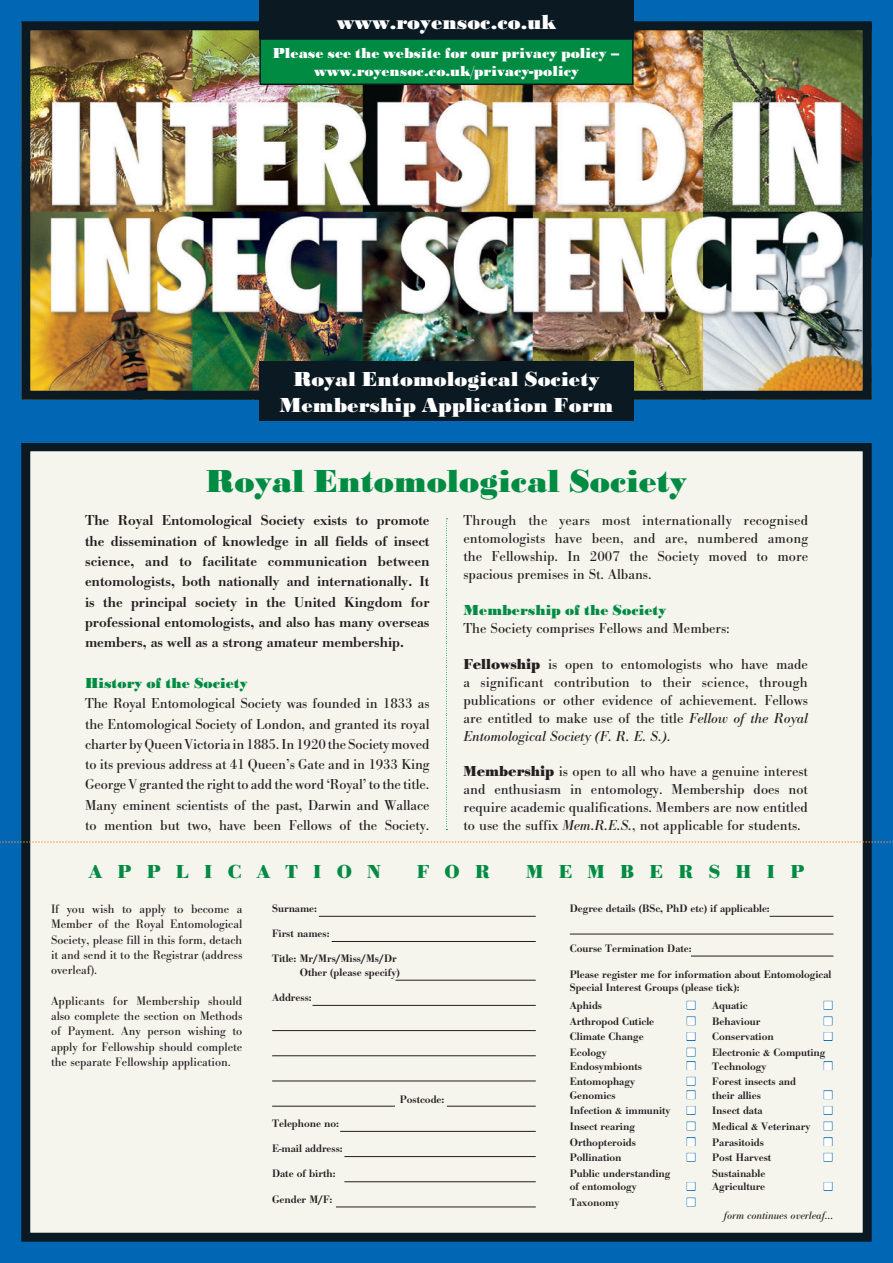
<style>
.page{position:relative;width:893px;height:1263px;background:#0166b3}
.page>*{position:absolute;margin:0;border:0;box-sizing:border-box;transform-origin:0 0}
.t1{font:33px "Bodoni D Blac";color:#008b43}
.t2{font:21px "Bodoni D Blac";color:#fff}
.t3{font:700 19.5px "Bodoni Ant T";letter-spacing:.785em;color:#008b43}
.t4{font:15px/17.9px "Bodoni Ant T";color:#231f20;text-align:justify}
.t5{font:600 15px/20.2px "Bodoni Ant T";color:#231f20;text-align:justify}
.t6{font:15px/18px "Bodoni D Blac";color:#fff;text-align:center}
.t7{font:15px "Bodoni D Blac";color:#008b43}
.t8{font:12.75px/15.3px "Bodoni Ant T";color:#231f20;text-align:justify}
.t9{font:600 11.25px/13.5px "Bodoni Ant T";color:#231f20;text-align:right}
.t10{font:italic 11.25px "Bodoni Ant T";color:#231f20}
.t11{font:11.25px "Zapf Dingbats ITC";color:#fff}
.s1{font-weight:700}
.s2{font-style:italic}
.s3{color:#fff}
</style>
<div class="page">
<div style="left:21px;top:442px;width:851px;height:800px;background:#f5f4ed;border:9px solid #0b1a22"></div>
<hr style="left:319px;top:916px;width:217px;height:1px;background:#231f20">
<hr style="left:332px;top:941px;width:204px;height:1px;background:#231f20">
<hr style="left:395px;top:980px;width:141px;height:1px;background:#231f20">
<hr style="left:313px;top:1005px;width:223px;height:1px;background:#231f20">
<hr style="left:272px;top:1030px;width:264px;height:1px;background:#231f20">
<hr style="left:272px;top:1055px;width:264px;height:1px;background:#231f20">
<hr style="left:272px;top:1081px;width:264px;height:1px;background:#231f20">
<hr style="left:272px;top:1106px;width:264px;height:1px;background:#231f20">
<hr style="left:340px;top:1131px;width:196px;height:1px;background:#231f20">
<hr style="left:344px;top:1156px;width:192px;height:1px;background:#231f20">
<hr style="left:344px;top:1181px;width:192px;height:1px;background:#231f20">
<hr style="left:336px;top:1207px;width:200px;height:1px;background:#231f20">
<hr style="left:770px;top:916px;width:63px;height:1px;background:#231f20">
<hr style="left:570px;top:934px;width:263px;height:1px;background:#231f20">
<hr style="left:691px;top:956px;width:142px;height:1px;background:#231f20">
<div style="left:687px;top:1001px;width:8px;height:8px;border:1px solid #0166b3"></div>
<div style="left:824px;top:1001px;width:8px;height:8px;border:1px solid #0166b3"></div>
<div style="left:687px;top:1032px;width:8px;height:9px;border:1px solid #0166b3"></div>
<div style="left:824px;top:1032px;width:8px;height:9px;border:1px solid #0166b3"></div>
<div style="left:687px;top:1061px;width:8px;height:9px;border:1px solid #0166b3"></div>
<div style="left:824px;top:1061px;width:8px;height:9px;border:1px solid #0166b3"></div>
<div style="left:687px;top:1077px;width:8px;height:8px;border:1px solid #0166b3"></div>
<div style="left:687px;top:1090px;width:8px;height:9px;border:1px solid #0166b3"></div>
<div style="left:824px;top:1090px;width:8px;height:9px;border:1px solid #0166b3"></div>
<div style="left:687px;top:1106px;width:8px;height:9px;border:1px solid #0166b3"></div>
<div style="left:824px;top:1106px;width:8px;height:9px;border:1px solid #0166b3"></div>
<div style="left:687px;top:1137px;width:8px;height:9px;border:1px solid #0166b3"></div>
<div style="left:824px;top:1137px;width:8px;height:9px;border:1px solid #0166b3"></div>
<div style="left:687px;top:1153px;width:8px;height:8px;border:1px solid #0166b3"></div>
<div style="left:824px;top:1153px;width:8px;height:8px;border:1px solid #0166b3"></div>
<div style="left:687px;top:1182px;width:8px;height:9px;border:1px solid #0166b3"></div>
<div style="left:824px;top:1182px;width:8px;height:9px;border:1px solid #0166b3"></div>
<svg style="left:446px;top:518px;width:1px;height:312px"></svg>
<img style="left:31px;top:31px;width:831px;height:359px">
<div style="left:21px;top:21px;width:851px;height:379px;border:9px solid #0b1a22"></div>
<div style="left:259px;top:361px;width:375px;height:60px;background:#0b1a22"></div>
<div style="left:259px;top:0;width:375px;height:38px;background:#0b1a22"></div>
<svg style="left:0;top:842px;width:893px;height:1px"></svg>
<div style="left:260px;top:39px;width:373px;height:45px;background:#008b43"></div>
<div style="left:259px;top:38px;width:375px;height:47px;border:2px solid #0b1a22"></div>
<div style="left:395px;top:1094px;width:51px;height:13px;background:#f5f4ed"></div>
<p class="t2" style="left:337px;top:10px;width:221px">www.royensoc.co.uk</p>
<p class="t6" style="left:273px;top:44px;width:349px">Please see the website for our privacy policy – www.royensoc.co.uk/privacy-policy</p>
<p class="t2" style="left:293px;top:367px;width:308px">Royal Entomological Society</p>
<p class="t2" style="left:280px;top:392px;width:335px">Membership Application Form</p>
<p class="t1" style="left:206px;top:462px;width:482px">Royal Entomological Society</p>
<p class="t5" style="left:85px;top:511px;width:346px">The Royal Entomological Society exists to promote the dissemination of knowledge in all fields of insect science, and to facilitate communication between entomologists, both nationally and internationally. It is the principal society in the United Kingdom for professional entomologists, and also has many overseas members, as well as a strong amateur membership.</p>
<p class="t7" style="left:85px;top:674px;width:164px">History of the Society</p>
<p class="t4" style="left:85px;top:694px;width:346px;line-height:20.2px">The Royal Entomological Society was founded in 1833 as the Entomological Society of London, and granted its royal charter by Queen Victoria in 1885. In 1920 the Society moved to its previous address at 41 Queen’s Gate and in 1933 King George V granted the right to add the word ‘Royal’ to the title.<br>Many eminent scientists of the past, Darwin and Wallace to mention but two, have been Fellows of the Society.</p>
<p class="t4" style="left:463px;top:512px;width:346px">Through the years most internationally recognised entomologists have been, and are, numbered among the Fellowship. In 2007 the Society moved to more spacious premises in St. Albans.</p>
<p class="t7" style="left:463px;top:601px;width:204px">Membership of the Society</p>
<p class="t4" style="left:463px;top:620px;width:268px">The Society comprises Fellows and Members:</p>
<p class="t4" style="left:463px;top:655px;width:346px"><span class="s1">Fellowship</span> is open to entomologists who have made a significant contribution to their science, through publications or other evidence of achievement. Fellows are entitled to make use of the title <span class="s2">Fellow of the Royal Entomological Society (F. R. E. S.)</span>.</p>
<p class="t4" style="left:463px;top:763px;width:346px"><span class="s1">Membership</span> is open to all who have a genuine interest and enthusiasm in entomology. Membership does not require academic qualifications. Members are now entitled to use the suffix <span class="s2">Mem.R.E.S.</span>, not applicable for students.</p>
<p class="t3" style="left:89px;top:860px;width:294px">APPLICATION</p>
<p class="t3" style="left:417px;top:860px;width:75px">FOR</p>
<p class="t3" style="left:526px;top:860px;width:280px">MEMBERSHIP</p>
<p class="t8" style="left:51px;top:901px;width:193px">If you wish to apply to become a Member of the Royal Entomological Society, please fill in this form, detach it and send it to the Registrar (address overleaf).</p>
<p class="t8" style="left:51px;top:993px;width:193px">Applicants for Membership should also complete the section on Methods of Payment. Any person wishing to apply for Fellowship should complete the separate Fellowship application.</p>
<p class="t9" style="left:272px;top:902px;width:46px">Surname:</p>
<p class="t9" style="left:272px;top:927px;width:59px">First names:</p>
<p class="t9" style="left:272px;top:952px;width:129px">Title: Mr/Mrs/Miss/Ms/Dr<br>Other (please specify)</p>
<p class="t9" style="left:272px;top:991px;width:41px">Address:</p>
<p class="t9" style="left:570px;top:902px;width:202px">Degree details (BSc, PhD etc) if applicable:</p>
<p class="t9" style="left:570px;top:941px;width:123px">Course Termination Date:</p>
<p class="t9" style="left:570px;top:968px;width:263px;text-align:left">Please register me for information about Entomological<br>Special Interest Groups (please tick):</p>
<p class="t9" style="left:570px;top:999px;width:34px">Aphids</p>
<p class="t9" style="left:687px;top:999px;width:62px"><span class="s3">■</span> Aquatic</p>
<p class="t11" style="left:824px;top:1000px;width:10px">■</p>
<p class="t9" style="left:570px;top:1014px;width:86px">Arthropod Cuticle</p>
<p class="t9" style="left:687px;top:1014px;width:75px"><span class="s3">■</span> Behaviour</p>
<p class="t11" style="left:824px;top:1015px;width:10px">■</p>
<p class="t9" style="left:570px;top:1030px;width:75px">Climate Change</p>
<p class="t9" style="left:687px;top:1030px;width:89px"><span class="s3">■</span> Conservation</p>
<p class="t11" style="left:824px;top:1031px;width:10px">■</p>
<p class="t9" style="left:570px;top:1046px;width:38px">Ecology</p>
<p class="t9" style="left:687px;top:1046px;width:140px"><span class="s3">■</span> Electronic &amp; Computing</p>
<p class="t9" style="left:570px;top:1059px;width:74px">Endosymbionts</p>
<p class="t9" style="left:687px;top:1059px;width:81px"><span class="s3">■</span> Technology</p>
<p class="t11" style="left:824px;top:1060px;width:10px">■</p>
<p class="t9" style="left:570px;top:1075px;width:67px">Entomophagy</p>
<p class="t9" style="left:687px;top:1075px;width:111px"><span class="s3">■</span> Forest insects and</p>
<p class="t9" style="left:570px;top:1088px;width:47px">Genomics</p>
<p class="t9" style="left:687px;top:1088px;width:76px"><span class="s3">■</span> their allies</p>
<p class="t11" style="left:824px;top:1089px;width:10px">■</p>
<p class="t9" style="left:570px;top:1104px;width:102px">Infection &amp; immunity</p>
<p class="t9" style="left:687px;top:1104px;width:77px"><span class="s3">■</span> Insect data</p>
<p class="t11" style="left:824px;top:1105px;width:10px">■</p>
<p class="t9" style="left:570px;top:1120px;width:67px">Insect rearing</p>
<p class="t9" style="left:687px;top:1120px;width:147px"><span class="s3">■</span> Medical &amp; Veterinary <span class="s3">■</span></p>
<p class="t9" style="left:570px;top:1135px;width:68px">Orthopteroids</p>
<p class="t9" style="left:687px;top:1135px;width:79px"><span class="s3">■</span> Parasitoids</p>
<p class="t11" style="left:824px;top:1136px;width:10px">■</p>
<p class="t9" style="left:570px;top:1151px;width:53px">Pollination</p>
<p class="t9" style="left:687px;top:1151px;width:86px"><span class="s3">■</span> Post Harvest</p>
<p class="t11" style="left:824px;top:1152px;width:10px">■</p>
<p class="t9" style="left:570px;top:1166px;width:102px">Public understanding</p>
<p class="t9" style="left:712px;top:1166px;width:55px">Sustainable</p>
<p class="t9" style="left:570px;top:1180px;width:69px">of entomology</p>
<p class="t9" style="left:687px;top:1180px;width:80px"><span class="s3">■</span> Agriculture</p>
<p class="t11" style="left:824px;top:1181px;width:10px">■</p>
<p class="t9" style="left:570px;top:1196px;width:51px">Taxonomy</p>
<p class="t11" style="left:687px;top:1197px;width:10px">■</p>
<p class="t10" style="left:724px;top:1210px;width:111px">form continues overleaf…</p>
<p class="t9" style="left:400px;top:1092px;width:46px">Postcode:</p>
<p class="t9" style="left:272px;top:1117px;width:68px">Telephone no:</p>
<p class="t9" style="left:272px;top:1142px;width:72px">E-mail address:</p>
<p class="t9" style="left:272px;top:1167px;width:65px">Date of birth:</p>
<p class="t9" style="left:272px;top:1192px;width:62px">Gender M/F:</p>
</div>
